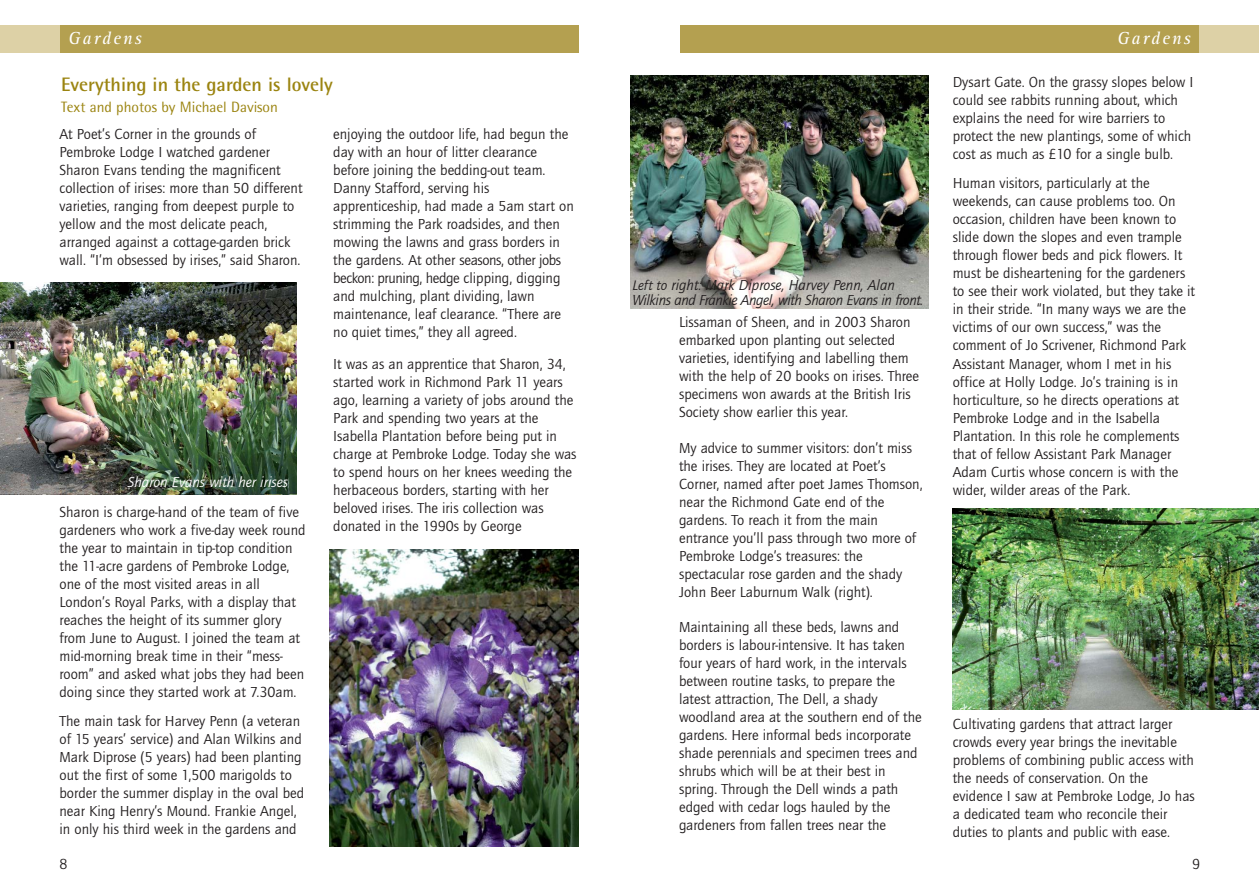
<style>
.page{position:relative;width:1259px;height:893px;background:#fff}
.page>*{position:absolute;margin:0;border:0;box-sizing:border-box;transform-origin:0 0}
.t1{font:700 19.5px "Rotis Semi Sans";color:#9b8410}
.t2{font:italic 18px "Rotis Serif";letter-spacing:.11em;color:#fff}
.t3{font:15px/18px "Quay Itc T";color:#231f20}
.t4{font:italic 15px/15px "Quay Itc T";letter-spacing:-.025em;color:#231f20}
.t5{font:15px "Rotis Semi Sans";color:#9b8410}
.t6{font:italic 15px "Quay Itc T";color:#fff}
.s1{font-size:14.25px}
</style>
<div class="page">
<div style="left:0;top:26px;width:94px;height:27px;background:#ddd1a6"></div>
<div style="left:60px;top:26px;width:518px;height:27px;background:#b4a050"></div>
<div style="left:1165px;top:26px;width:94px;height:27px;background:#ddd1a6"></div>
<div style="left:680px;top:26px;width:519px;height:27px;background:#b4a050"></div>
<img style="left:631px;top:75px;width:297px;height:233px">
<img style="left:952px;top:509px;width:307px;height:201px">
<img style="left:0;top:282px;width:296px;height:213px">
<img style="left:330px;top:550px;width:249px;height:296px">
<p class="t2" style="left:68px;top:32px;width:75px">Gardens</p>
<p class="t2" style="left:1117px;top:32px;width:75px">Gardens</p>
<h1 class="t1" style="left:61px;top:78px;width:273px">Everything in the garden is lovely</h1>
<p class="t5" style="left:61px;top:101px;width:218px">Text and photos by Michael Davison</p>
<p class="t3" style="left:60px;top:126px;width:244px">At Poet’s Corner in the grounds of Pembroke Lodge I watched gardener Sharon Evans tending the magnificent collection of irises: more than 50 different varieties, ranging from deepest purple to yellow and the most delicate peach, arranged against a cottage-garden brick wall. “I’m obsessed by irises,” said Sharon.</p>
<p class="t6" style="left:128px;top:476px;width:162px">Sharon Evans with her irises</p>
<p class="t3" style="left:60px;top:504px;width:247px">Sharon is charge-hand of the team of five gardeners who work a five-day week round the year to maintain in tip-top condition the 11-acre gardens of Pembroke Lodge, one of the most visited areas in all London’s Royal Parks, with a display that reaches the height of its summer glory from June to August. I joined the team at mid-morning break time in their “mess&shy;room” and asked what jobs they had been doing since they started work at 7.30am.</p>
<p class="t3" style="left:60px;top:713px;width:246px">The main task for Harvey Penn (a veteran of 15 years’ service) and Alan Wilkins and Mark Diprose (5 years) had been planting out the first of some 1,500 marigolds to border the summer display in the oval bed near King Henry’s Mound. Frankie Angel, in only his third week in the gardens and</p>
<p class="t3" style="left:60px;top:856px;width:9px">8</p>
<p class="t3" style="left:333px;top:126px;width:242px">enjoying the outdoor life, had begun the day with an hour of litter clearance before joining the bedding-out team.<br>Danny Stafford, serving his apprenticeship, had made a 5am start on strimming the Park roadsides, and then mowing the lawns and grass borders in the gardens. At other seasons, other jobs beckon: pruning, hedge clipping, digging and mulching, plant dividing, lawn maintenance, leaf clearance. “There are no quiet times,” they all agreed.</p>
<p class="t3" style="left:333px;top:356px;width:245px">It was as an apprentice that Sharon, 34, started work in Richmond Park 11 years ago, learning a variety of jobs around the Park and spending two years at the Isabella Plantation before being put in charge at Pembroke Lodge. Today she was to spend hours on her knees weeding the herbaceous borders, starting with her beloved irises. The iris collection was donated in the 1990s by George</p>
<p class="t4" style="left:632px;top:279px;width:292px"><span class="s1">Left to</span> right: Mark Diprose, Harvey Penn, Alan<br>Wilkins and Frankie Angel, with Sharon Evans in front.</p>
<p class="t3" style="left:679px;top:315px;width:242px">Lissaman of Sheen, and in 2003 Sharon embarked upon planting out selected varieties, identifying and labelling them with the help of 20 books on irises. Three specimens won awards at the British Iris Society show earlier this year.</p>
<p class="t3" style="left:679px;top:440px;width:245px">My advice to summer visitors: don’t miss the irises. They are located at Poet’s Corner, named after poet James Thomson, near the Richmond Gate end of the gardens. To reach it from the main entrance you’ll pass through two more of Pembroke Lodge’s treasures: the spectacular rose garden and the shady John Beer Laburnum Walk (right).</p>
<p class="t3" style="left:679px;top:619px;width:244px">Maintaining all these beds, lawns and borders is labour-intensive. It has taken four years of hard work, in the intervals between routine tasks, to prepare the latest attraction, The Dell, a shady woodland area at the southern end of the gardens. Here informal beds incorporate shade perennials and specimen trees and shrubs which will be at their best in spring. Through the Dell winds a path edged with cedar logs hauled by the gardeners from fallen trees near the</p>
<p class="t3" style="left:952px;top:74px;width:242px">Dysart Gate. On the grassy slopes below I could see rabbits running about, which explains the need for wire barriers to protect the new plantings, some of which cost as much as £10 for a single bulb.</p>
<p class="t3" style="left:952px;top:176px;width:244px">Human visitors, particularly at the weekends, can cause problems too. On occasion, children have been known to slide down the slopes and even trample through flower beds and pick flowers. It must be disheartening for the gardeners to see their work violated, but they take it in their stride. “In many ways we are the victims of our own success,” was the comment of Jo Scrivener, Richmond Park Assistant Manager, whom I met in his office at Holly Lodge. Jo’s training is in horticulture, so he directs operations at Pembroke Lodge and in the Isabella Plantation. In this role he complements that of fellow Assistant Park Manager Adam Curtis whose concern is with the wider, wilder areas of the Park.</p>
<p class="t3" style="left:952px;top:716px;width:244px">Cultivating gardens that attract larger crowds every year brings the inevitable problems of combining public access with the needs of conservation. On the evidence I saw at Pembroke Lodge, Jo has a dedicated team who reconcile their duties to plants and public with ease.</p>
<p class="t3" style="left:1192px;top:856px;width:9px">9</p>
</div>
